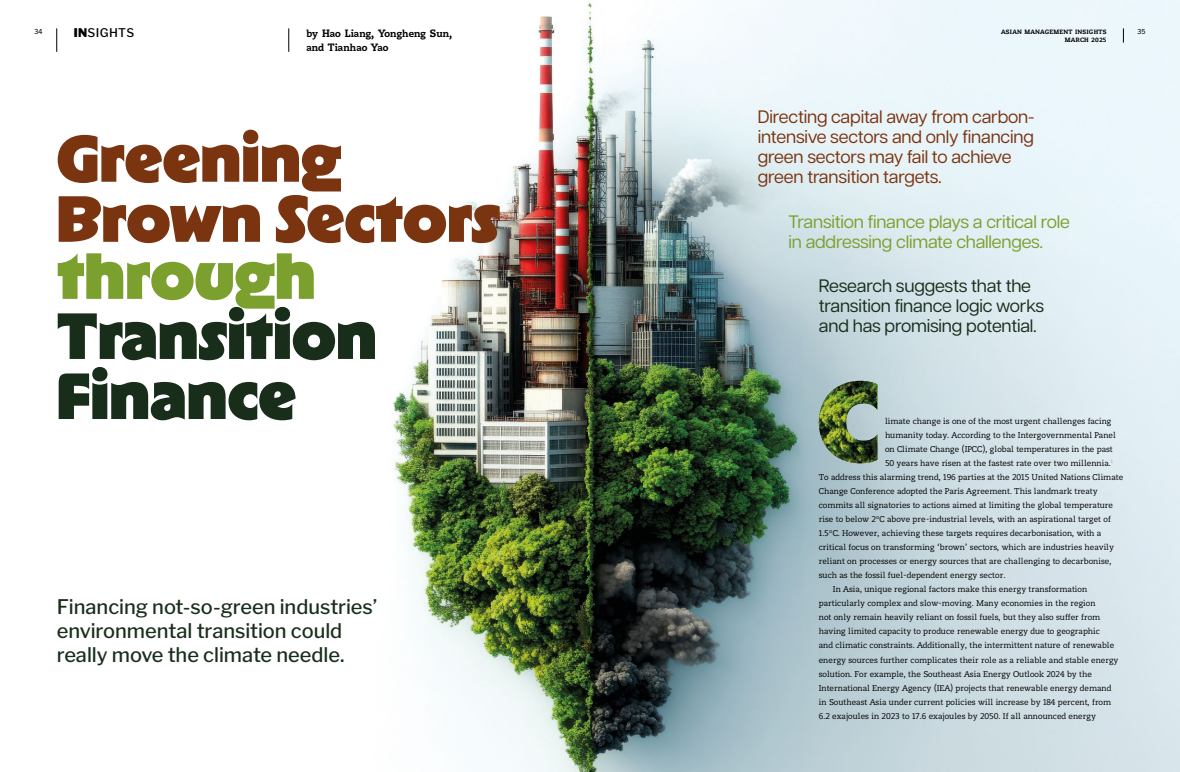
<style>
.page{position:relative;width:1180px;height:772px;background:#fff}
.page>*{position:absolute;margin:0;border:0;box-sizing:border-box;transform-origin:0 0}
.t1{font:900 65px/60px "RL Aqva";letter-spacing:-.01em;color:#7a3410}
.t2{font:900 65px/60px "RL Aqva";color:#192e1a}
.t3{font:900 65px "RL Aqva";letter-spacing:-.005em;color:#7ba02d}
.t4{font:500 20px/24px "Libre Franklin";color:#192e1a}
.t5{font:18px/20px "Articulat CF";letter-spacing:-.01em;color:#7a3410}
.t6{font:18px/20px "Articulat CF";letter-spacing:-.01em;color:#192e1a}
.t7{font:18px/20px "Articulat CF";letter-spacing:-.01em;color:#7ba02d}
.t8{font:800 12px/14px "Sabel";color:#000}
.t9{font:500 11.9px "Libre Franklin";letter-spacing:.025em;color:#000}
.t10{font:10px "Sabel";color:#000}
.t11{font:800 7px "Sabel";letter-spacing:.03em;color:#000}
.t12{font:7px "Trade Gothic Next LT Pro";color:#000}
.s1{font-weight:900}
</style>
<div class="page">
<img style="left:393px;top:2px;width:197px;height:769px">
<img style="left:590px;top:0;width:589px;height:771px">
<img style="left:818px;top:380px;width:59px;height:83px">
<svg style="left:1122px;top:28px;width:1px;height:15px"></svg>
<svg style="left:288px;top:28px;width:1px;height:24px"></svg>
<svg style="left:57px;top:28px;width:1px;height:24px"></svg>
<p class="t12" style="left:35px;top:26px;width:10px">34</p>
<p class="t9" style="left:74px;top:23px;width:62px"><span class="s1">IN</span>SIGHTS</p>
<p class="t8" style="left:306px;top:27px;width:148px">by Hao Liang, Yongheng Sun, and Tianhao Yao</p>
<h1 class="t1" style="left:57px;top:127px;width:445px">Greening<br>Brown Sectors</h1>
<h1 class="t3" style="left:57px;top:234px;width:260px">through</h1>
<h1 class="t2" style="left:57px;top:304px;width:321px">Transition<br>Finance</h1>
<h2 class="t4" style="left:57px;top:592px;width:322px">Financing not-so-green industries’ environmental transition could really move the climate needle.</h2>
<p class="t11" style="left:1001px;top:27px;width:107px">ASIAN MANAGEMENT INSIGHTS</p>
<p class="t12" style="left:1137px;top:26px;width:10px">35</p>
<p class="t11" style="left:1064px;top:36px;width:43px">MARCH 2025</p>
<h3 class="t5" style="left:757px;top:106px;width:278px">Directing capital away from carbon&shy;intensive sectors and only financing green sectors may fail to achieve green transition targets.</h3>
<h3 class="t7" style="left:788px;top:211px;width:283px">Transition finance plays a critical role in addressing climate challenges.</h3>
<h3 class="t6" style="left:818px;top:275px;width:227px">Research suggests that the transition finance logic works and has promising potential.</h3>
<p class="t10" style="left:884px;top:415px;width:228px">limate change is one of the most urgent challenges facing</p>
<p class="t10" style="left:884px;top:429px;width:232px">humanity today. According to the Intergovernmental Panel</p>
<p class="t10" style="left:884px;top:443px;width:229px">on Climate Change (IPCC), global temperatures in the past</p>
<p class="t10" style="left:884px;top:457px;width:229px">50 years have risen at the fastest rate over two millennia.<sup>1</sup></p>
<p class="t10" style="left:818px;top:471px;width:306px">To address this alarming trend, 196 parties at the 2015 United Nations Climate</p>
<p class="t10" style="left:818px;top:485px;width:280px">Change Conference adopted the Paris Agreement. This landmark treaty</p>
<p class="t10" style="left:818px;top:499px;width:296px">commits all signatories to actions aimed at limiting the global temperature</p>
<p class="t10" style="left:818px;top:513px;width:293px">rise to below 2ºC above pre-industrial levels, with an aspirational target of</p>
<p class="t10" style="left:818px;top:527px;width:284px">1.5ºC. However, achieving these targets requires decarbonisation, with a</p>
<p class="t10" style="left:818px;top:541px;width:297px">critical focus on transforming ‘brown’ sectors, which are industries heavily</p>
<p class="t10" style="left:818px;top:555px;width:294px">reliant on processes or energy sources that are challenging to decarbonise,</p>
<p class="t10" style="left:818px;top:569px;width:188px">such as the fossil fuel-dependent energy sector.</p>
<p class="t10" style="left:832px;top:583px;width:256px">In Asia, unique regional factors make this energy transformation</p>
<p class="t10" style="left:818px;top:597px;width:278px">particularly complex and slow-moving. Many economies in the region</p>
<p class="t10" style="left:818px;top:611px;width:283px">not only remain heavily reliant on fossil fuels, but they also suffer from</p>
<p class="t10" style="left:818px;top:625px;width:282px">having limited capacity to produce renewable energy due to geographic</p>
<p class="t10" style="left:818px;top:639px;width:297px">and climatic constraints. Additionally, the intermittent nature of renewable</p>
<p class="t10" style="left:818px;top:653px;width:301px">energy sources further complicates their role as a reliable and stable energy</p>
<p class="t10" style="left:818px;top:667px;width:274px">solution. For example, the Southeast Asia Energy Outlook 2024 by the</p>
<p class="t10" style="left:818px;top:681px;width:294px">International Energy Agency (IEA) projects that renewable energy demand</p>
<p class="t10" style="left:818px;top:695px;width:294px">in Southeast Asia under current policies will increase by 184 percent, from</p>
<p class="t10" style="left:818px;top:709px;width:278px">6.2 exajoules in 2023 to 17.6 exajoules by 2050.<sup>2</sup>If all announced energy</p>
</div>
